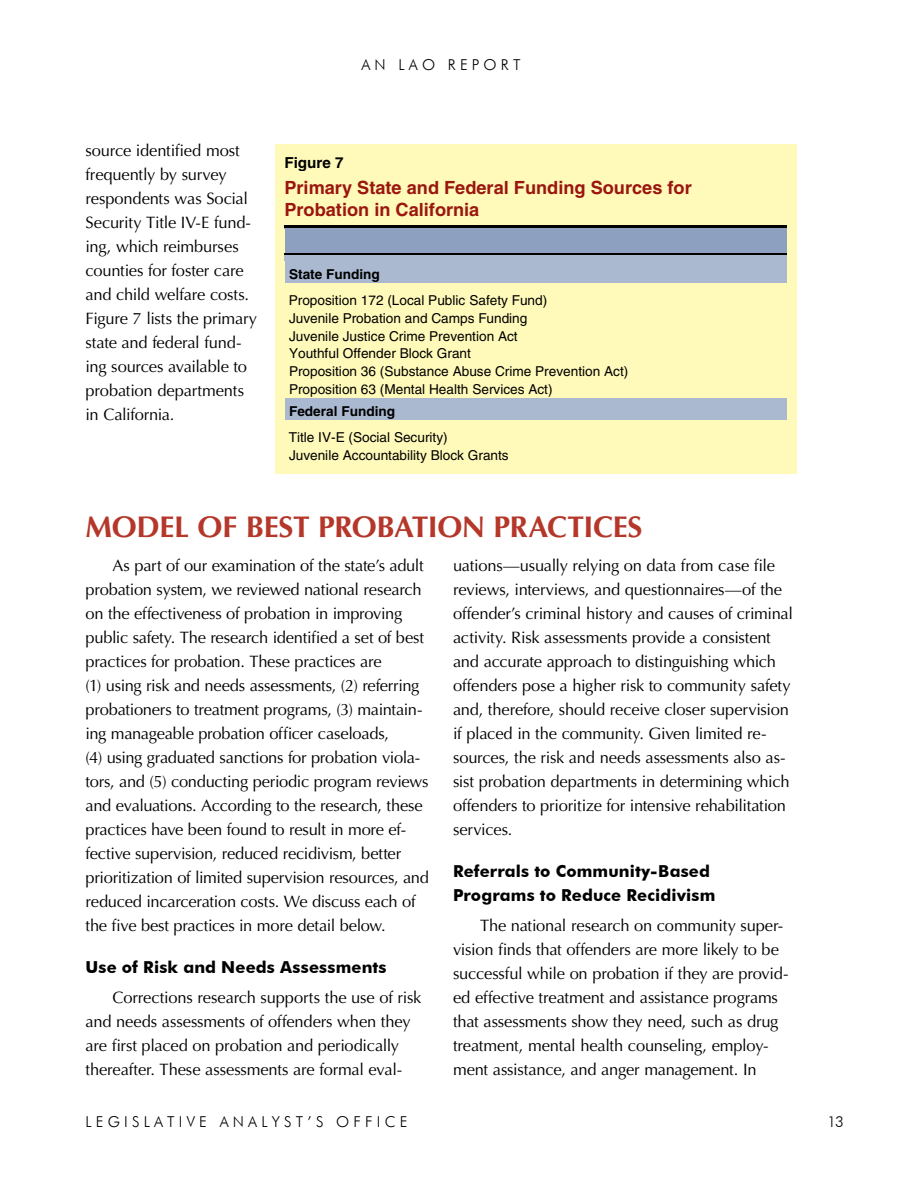
<style>
.page{position:relative;width:918px;height:1188px;background:#fff}
.page>*{position:absolute;margin:0;border:0;box-sizing:border-box;transform-origin:0 0}
.Heading_1{font:700 30px "Optima LT Std";letter-spacing:-.015em;color:#b4372a}
.t1{font:700 18.15px/21.6px "Helvetica";color:#9a160f}
.Body_Text{font:16.5px/24px "Optima LT Std";letter-spacing:-.015em;color:#000}
.Heading_3{font:700 16.5px/24px "Futura BT";letter-spacing:.01em;color:#000}
.t2{font:700 15.15px "Helvetica";color:#000}
.t3{font:300 15px "Futura BT";letter-spacing:.28em;color:#000}
.t4{font:13.65px/17.9px "Helvetica";color:#000}
.s1{font-weight:700}
</style>
<div class="page">
<div style="left:284px;top:153px;width:503px;height:18px;background:#fffaba"></div>
<div style="left:284px;top:171px;width:503px;height:27px;background:#fffaba"></div>
<div style="left:284px;top:198px;width:503px;height:27px;background:#fffaba"></div>
<div style="left:275px;top:144px;width:521px;height:9px;background:#fffaba"></div>
<div style="left:275px;top:153px;width:9px;height:72px;background:#fffaba"></div>
<div style="left:787px;top:153px;width:9px;height:72px;background:#fffaba"></div>
<div style="left:284px;top:229px;width:5px;height:25px;background:#8da0bf"></div>
<div style="left:289px;top:229px;width:498px;height:25px;background:#8da0bf"></div>
<svg style="left:275px;top:225px;width:9px;height:4px"></svg>
<svg style="left:284px;top:225px;width:503px;height:4px;fill:#000"></svg>
<svg style="left:787px;top:225px;width:9px;height:4px"></svg>
<div style="left:275px;top:229px;width:9px;height:25px;background:#fffaba"></div>
<div style="left:787px;top:229px;width:9px;height:25px;background:#fffaba"></div>
<div style="left:284px;top:261px;width:503px;height:22px;background:#aab9d0"></div>
<div style="left:275px;top:254px;width:9px;height:7px;background:#fffaba"></div>
<hr style="left:284px;top:254px;width:503px;height:1px;background:#000">
<div style="left:284px;top:255px;width:503px;height:6px;background:#aab9d0"></div>
<div style="left:787px;top:254px;width:9px;height:7px;background:#fffaba"></div>
<div style="left:275px;top:261px;width:9px;height:22px;background:#fffaba"></div>
<div style="left:787px;top:261px;width:9px;height:22px;background:#fffaba"></div>
<div style="left:284px;top:283px;width:503px;height:26px;background:#fffaba"></div>
<div style="left:275px;top:283px;width:9px;height:26px;background:#fffaba"></div>
<div style="left:787px;top:283px;width:9px;height:26px;background:#fffaba"></div>
<div style="left:284px;top:309px;width:503px;height:18px;background:#fffaba"></div>
<div style="left:275px;top:309px;width:9px;height:18px;background:#fffaba"></div>
<div style="left:787px;top:309px;width:9px;height:18px;background:#fffaba"></div>
<div style="left:284px;top:327px;width:503px;height:18px;background:#fffaba"></div>
<div style="left:275px;top:327px;width:9px;height:18px;background:#fffaba"></div>
<div style="left:787px;top:327px;width:9px;height:18px;background:#fffaba"></div>
<div style="left:284px;top:345px;width:503px;height:18px;background:#fffaba"></div>
<div style="left:275px;top:345px;width:9px;height:18px;background:#fffaba"></div>
<div style="left:787px;top:345px;width:9px;height:18px;background:#fffaba"></div>
<div style="left:284px;top:363px;width:503px;height:18px;background:#fffaba"></div>
<div style="left:275px;top:363px;width:9px;height:18px;background:#fffaba"></div>
<div style="left:787px;top:363px;width:9px;height:18px;background:#fffaba"></div>
<div style="left:284px;top:381px;width:503px;height:17px;background:#fffaba"></div>
<div style="left:275px;top:381px;width:9px;height:17px;background:#fffaba"></div>
<div style="left:787px;top:381px;width:9px;height:17px;background:#fffaba"></div>
<div style="left:284px;top:398px;width:503px;height:22px;background:#aab9d0"></div>
<div style="left:275px;top:398px;width:9px;height:22px;background:#fffaba"></div>
<div style="left:787px;top:398px;width:9px;height:22px;background:#fffaba"></div>
<div style="left:284px;top:420px;width:503px;height:26px;background:#fffaba"></div>
<div style="left:275px;top:420px;width:9px;height:26px;background:#fffaba"></div>
<div style="left:787px;top:420px;width:9px;height:26px;background:#fffaba"></div>
<div style="left:284px;top:446px;width:503px;height:18px;background:#fffaba"></div>
<div style="left:275px;top:446px;width:9px;height:27px;background:#fffaba"></div>
<div style="left:275px;top:464px;width:512px;height:9px;background:#fffaba"></div>
<div style="left:787px;top:446px;width:9px;height:27px;background:#fffaba"></div>
<p class="t3" style="left:361px;top:55px;width:161px">AN LAO REPOR T</p>
<p class="Body_Text" style="left:86px;top:139px;width:173px">source identified most frequently by survey respondents was Social<br>Security Title IV-E fund&shy;ing, which reimburses counties for foster care and child welfare costs.<br>Figure 7 lists the primary state and federal fund&shy;ing sources available to probation departments in California.</p>
<p class="t2" style="left:284px;top:153px;width:61px">Figure 7</p>
<p class="t1" style="left:284px;top:177px;width:409px">Primary State and Federal Funding Sources for<br>Probation in California</p>
<p class="t4" style="left:289px;top:261px;width:260px;line-height:26px"><span class="s1">State Funding<br></span>Proposition 172 (Local Public Safety Fund)</p>
<p class="t4" style="left:289px;top:309px;width:341px">Juvenile Probation and Camps Funding<br>Juvenile Justice Crime Prevention Act<br>Youthful Offender Block Grant<br>Proposition 36 (Substance Abuse Crime Prevention Act)<br>Proposition 63 (Mental Health Services Act)</p>
<p class="t4" style="left:289px;top:398px;width:160px;line-height:26px"><span class="s1">Federal Funding<br></span>Title IV-E (Social Security)</p>
<p class="t4" style="left:289px;top:446px;width:221px">Juvenile Accountability Block Grants</p>
<p class="Heading_1" style="left:86px;top:509px;width:542px">MODEL OF BEST PROBATION PRACTICES</p>
<p class="Body_Text" style="left:86px;top:554px;width:345px;text-indent:27px">As part of our examination of the state’s adult probation system, we reviewed national research on the effectiveness of probation in improving public safety. The research identified a set of best practices for probation. These practices are<br>(1) using risk and needs assessments, (2) referring probationers to treatment programs, (3) maintain&shy;ing manageable probation officer caseloads,<br>(4) using graduated sanctions for probation viola&shy;tors, and (5) conducting periodic program reviews and evaluations. According to the research, these practices have been found to result in more ef&shy;fective supervision, reduced recidivism, better prioritization of limited supervision resources, and reduced incarceration costs. We discuss each of the five best practices in more detail below.</p>
<p class="Heading_3" style="left:86px;top:955px;width:303px">Use of Risk and Needs Assessments</p>
<p class="Body_Text" style="left:86px;top:986px;width:337px;text-indent:27px">Corrections research supports the use of risk and needs assessments of offenders when they are first placed on probation and periodically thereafter. These assessments are formal eval-</p>
<p class="Body_Text" style="left:453px;top:554px;width:341px">uations—usually relying on data from case file reviews, interviews, and questionnaires—of the offender’s criminal history and causes of criminal activity. Risk assessments provide a consistent and accurate approach to distinguishing which offenders pose a higher risk to community safety and, therefore, should receive closer supervision if placed in the community. Given limited re&shy;sources, the risk and needs assessments also as&shy;sist probation departments in determining which offenders to prioritize for intensive rehabilitation services.</p>
<p class="Heading_3" style="left:453px;top:859px;width:264px">Referrals to Community-Based<br>Programs to Reduce Recidivism</p>
<p class="Body_Text" style="left:453px;top:914px;width:337px;text-indent:27px">The national research on community super&shy;vision finds that offenders are more likely to be successful while on probation if they are provid&shy;ed effective treatment and assistance programs that assessments show they need, such as drug treatment, mental health counseling, employ&shy;ment assistance, and anger management. In</p>
<p class="t3" style="left:86px;top:1113px;width:323px">LEGISLATIVE ANALYST’S OFFICE</p>
<p class="t3" style="left:827px;top:1113px;width:18px">13</p>
</div>
